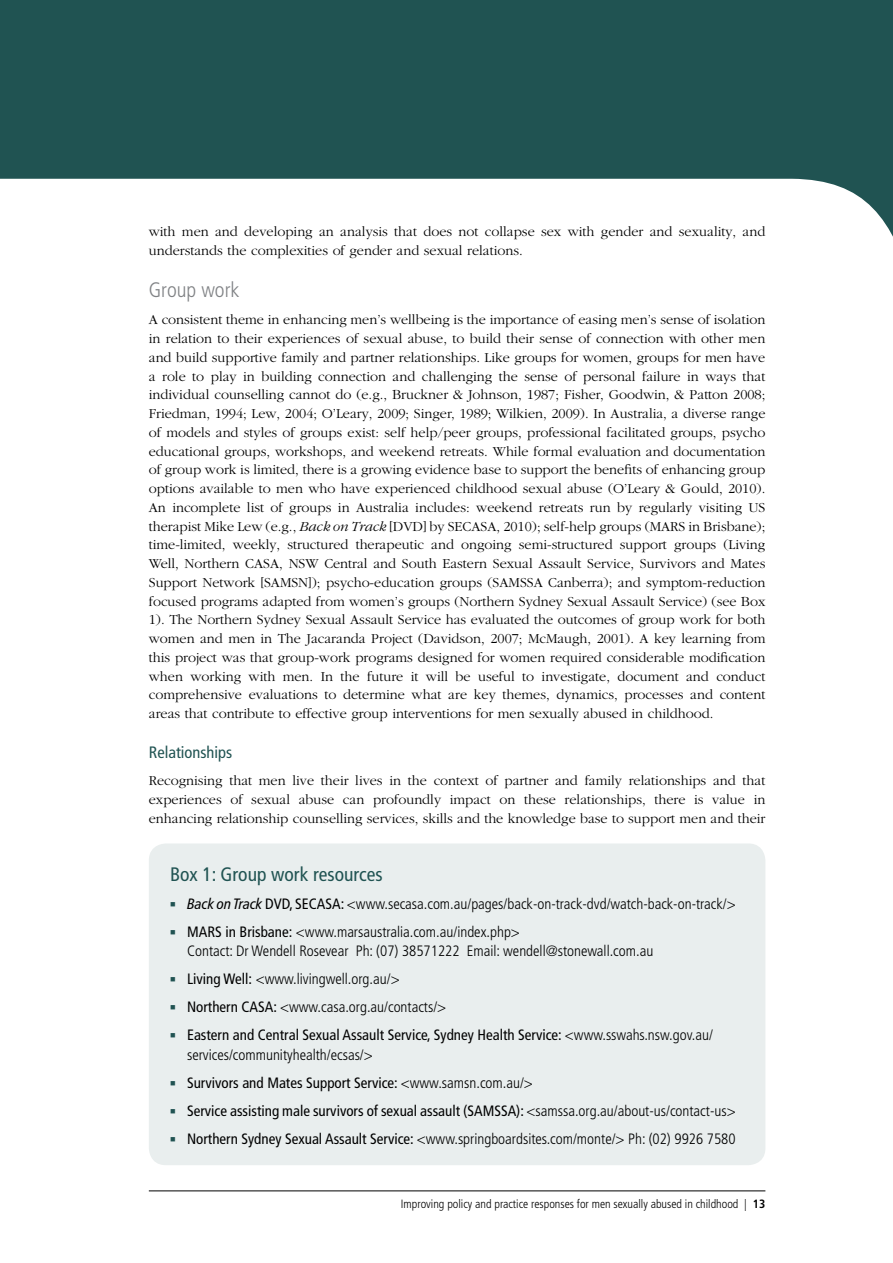
<style>
.page{position:relative;width:893px;height:1263px;background:#fff}
.page>*{position:absolute;margin:0;border:0;box-sizing:border-box;transform-origin:0 0}
.Heading_2{font:300 condensed 21px "Frutiger LT";color:#808285}
.t1{font:condensed 19.5px "Frutiger LT";color:#205352}
.Heading_3{font:condensed 16.5px "Frutiger LT";color:#205352}
.t2{font:300 condensed 15px/28px "Frutiger LT";color:#000}
.Body_text{font:300 14.25px/18.8px "Garamond";color:#000;text-align:justify}
.t3{font:300 condensed 12px "Frutiger LT";color:#000}
.s1{font-style:italic}
.s2{font-family:"Frutiger LT Pro";font-weight:400;font-style:italic}
.s3{font-weight:400}
.s4{font-weight:700}
</style>
<div class="page">
<hr style="left:149px;top:1190px;width:616px;height:1px;background:#000">
<svg style="left:0;top:0;width:893px;height:237px;fill:#205352"></svg>
<div style="left:149px;top:843px;width:616px;height:322px;background:#e9eeee;border-radius:17px"></div>
<p class="Body_text" style="left:149px;top:222px;width:618px">with men and developing an analysis that does not collapse sex with gender and sexuality, and understands the complexities of gender and sexual relations.</p>
<h3 class="Heading_2" style="left:149px;top:278px;width:92px">Group work</h3>
<p class="Body_text" style="left:149px;top:311px;width:618px">A consistent theme in enhancing men’s wellbeing is the importance of easing men’s sense of isolation in relation to their experiences of sexual abuse, to build their sense of connection with other men and build supportive family and partner relationships. Like groups for women, groups for men have a role to play in building connection and challenging the sense of personal failure in ways that individual counselling cannot do (e.g., Bruckner &amp; Johnson, 1987; Fisher, Goodwin, &amp; Patton 2008; Friedman, 1994; Lew, 2004; O’Leary, 2009; Singer, 1989; Wilkien, 2009). In Australia, a diverse range of models and styles of groups exist: self help/peer groups, professional facilitated groups, psycho educational groups, workshops, and weekend retreats. While formal evaluation and documentation of group work is limited, there is a growing evidence base to support the benefits of enhancing group options available to men who have experienced childhood sexual abuse (O’Leary &amp; Gould, 2010).<br>An incomplete list of groups in Australia includes: weekend retreats run by regularly visiting US therapist Mike Lew (e.g., <span class="s1">Back on Track</span> [DVD] by SECASA, 2010); self-help groups (MARS in Brisbane); time-limited, weekly, structured therapeutic and ongoing semi-structured support groups (Living Well, Northern CASA, NSW Central and South Eastern Sexual Assault Service, Survivors and Mates Support Network [SAMSN]); psycho-education groups (SAMSSA Canberra); and symptom-reduction focused programs adapted from women’s groups (Northern Sydney Sexual Assault Service) (see Box 1). The Northern Sydney Sexual Assault Service has evaluated the outcomes of group work for both women and men in The Jacaranda Project (Davidson, 2007; McMaugh, 2001). A key learning from this project was that group-work programs designed for women required considerable modification when working with men. In the future it will be useful to investigate, document and conduct comprehensive evaluations to determine what are key themes, dynamics, processes and content areas that contribute to effective group interventions for men sexually abused in childhood.</p>
<h4 class="Heading_3" style="left:149px;top:743px;width:85px">Relationships</h4>
<p class="Body_text" style="left:149px;top:772px;width:618px">Recognising that men live their lives in the context of partner and family relationships and that experiences of sexual abuse can profoundly impact on these relationships, there is value in enhancing relationship counselling services, skills and the knowledge base to support men and their</p>
<p class="t1" style="left:170px;top:863px;width:214px">Box 1: Group work resources</p>
<p class="t2" style="left:187px;top:890px;width:550px"><span class="s2">Back on Track</span> <span class="s3">DVD, SECASA:</span> &lt;www.secasa.com.au/pages/back-on-track-dvd/watch-back-on-track/&gt;<br><span class="s3">MARS in Brisbane:</span> &lt;www.marsaustralia.com.au/index.php&gt;</p>
<p class="t2" style="left:187px;top:937px;width:527px">Contact: Dr Wendell Rosevear Ph: (07) 38571222 Email: wendell@stonewall.com.au<br><span class="s3">Living Well:</span> &lt;www.livingwell.org.au/&gt;<br><span class="s3">Northern CASA:</span> &lt;www.casa.org.au/contacts/&gt;<br><span class="s3">Eastern and Central Sexual Assault Service, Sydney Health Service:</span> &lt;www.sswahs.nsw.gov.au/</p>
<p class="t2" style="left:187px;top:1041px;width:550px">services/communityhealth/ecsas/&gt;<br><span class="s3">Survivors and Mates Support Service:</span> &lt;www.samsn.com.au/&gt;<br><span class="s3">Service assisting male survivors of sexual assault (SAMSSA):</span> &lt;samssa.org.au/about-us/contact-us&gt; <span class="s3">Northern Sydney Sexual Assault Service:</span> &lt;www.springboardsites.com/monte/&gt; Ph: (02) 9926 7580</p>
<p class="t3" style="left:401px;top:1197px;width:366px">Improving policy and practice responses for men sexually abused in childhood | <span class="s4">13</span></p>
</div>
